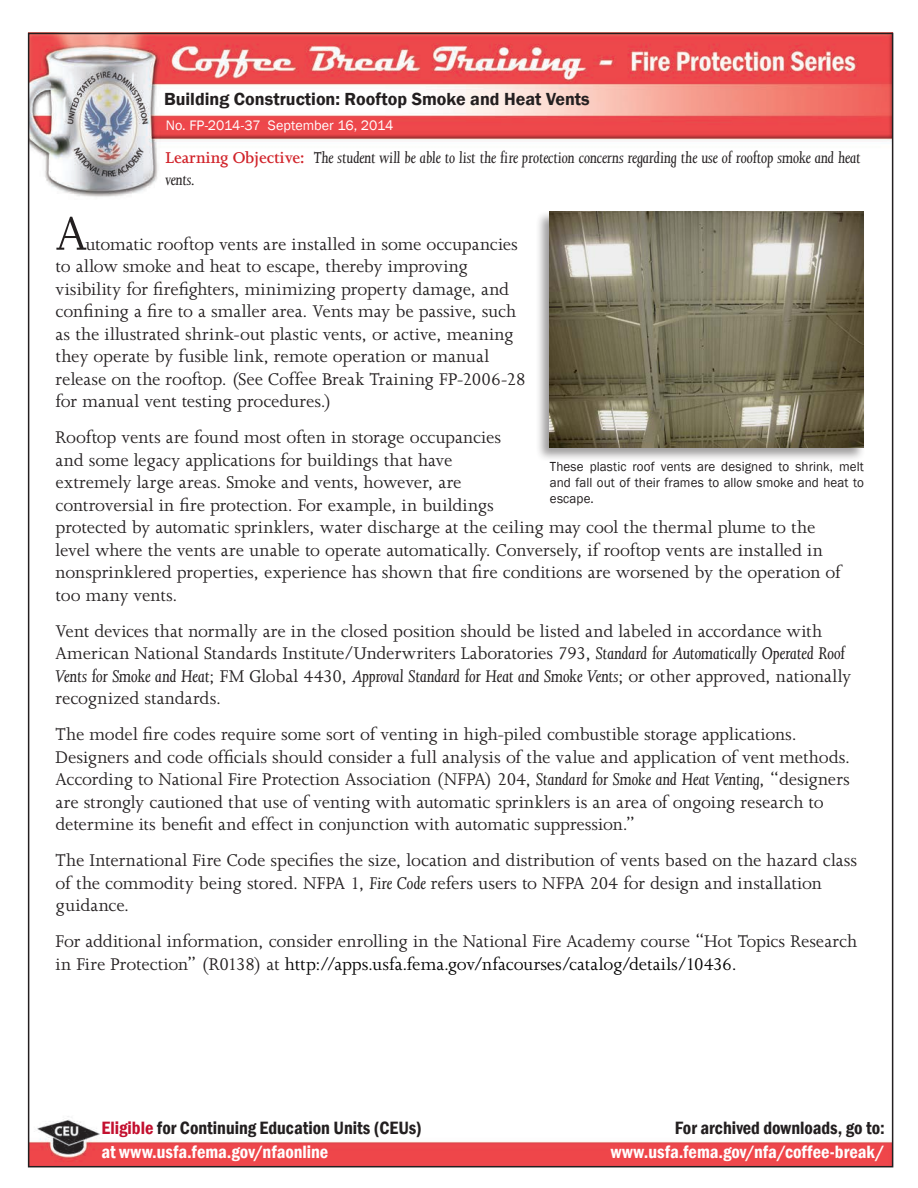
<style>
.page{position:relative;width:918px;height:1188px;background:#fff}
.page>*{position:absolute;margin:0;border:0;box-sizing:border-box;transform-origin:0 0}
.t1{font:54px "Joanna MT Std";color:#231f20}
.t2{font:19.5px/22.5px "Joanna MT Std";letter-spacing:-.005em;color:#231f20}
.t3{font:600 condensed 18.3px/24px "Franklin Gothic";color:#231f20}
.t4{font:600 condensed 18.3px "Franklin Gothic";color:#fff}
.Body_text_14pt{font:italic 18px/21.9px "Joanna MT Std";letter-spacing:-.01em;color:#231f20}
.Topic_-_18pt{font:600 18px "Franklin Gothic";color:#231f20}
.t5{font:14.1px "Franklin Gothic";color:#fff}
.t6{font:13.5px/16.2px "Franklin Gothic";letter-spacing:.005em;color:#231f20;text-align:justify}
.s1{font-weight:600;font-style:normal;color:#d1232a}
.s2{font-style:italic}
.s3{color:#000}
.s4{color:#c3102f}
.s5{color:#fff}
</style>
<div class="page">
<img style="left:31px;top:36px;width:859px;height:161px">
<div style="left:535px;top:210px;width:330px;height:252px;background:#231f20;opacity:.44"></div>
<img style="left:550px;top:212px;width:314px;height:235px">
<img style="left:31px;top:1116px;width:859px;height:48px">
<p class="Topic_-_18pt" style="left:164px;top:88px;width:427px">Building Construction: Rooftop Smoke and Heat Vents</p>
<p class="t5" style="left:166px;top:117px;width:229px">No. FP-2014-37 September 16, 2014</p>
<p class="Body_text_14pt" style="left:166px;top:147px;width:696px"><span class="s1">Learning Objective:</span> The student will be able to list the fire protection concerns regarding the use of rooftop smoke and heat vents.</p>
<p class="t1" style="left:56px;top:205px;width:33px">A</p>
<p class="t2" style="left:56px;top:233px;width:472px;text-indent:30px">utomatic rooftop vents are installed in some occupancies to allow smoke and heat to escape, thereby improving visibility for firefighters, minimizing property damage, and confining a fire to a smaller area. Vents may be passive, such as the illustrated shrink-out plastic vents, or active, meaning they operate by fusible link, remote operation or manual release on the rooftop. (See Coffee Break Training FP-2006-28</p>
<p class="t2" style="left:56px;top:390px;width:277px">for manual vent testing procedures.)</p>
<p class="t2" style="left:56px;top:426px;width:787px">Rooftop vents are found most often in storage occupancies<br>and some legacy applications for buildings that have<br>extremely large areas. Smoke and vents, however, are<br>controversial in fire protection. For example, in buildings<br>protected by automatic sprinklers, water discharge at the ceiling may cool the thermal plume to the level where the vents are unable to operate automatically. Conversely, if rooftop vents are installed in nonsprinklered properties, experience has shown that fire conditions are worsened by the operation of too many vents.</p>
<p class="t2" style="left:56px;top:620px;width:797px">Vent devices that normally are in the closed position should be listed and labeled in accordance with American National Standards Institute/Underwriters Laboratories 793, <span class="s2">Standard for Automatically Operated Roof Vents for Smoke and Heat</span>; FM Global 4430, <span class="s2">Approval Standard for Heat and Smoke Vents</span>; or other approved, nationally recognized standards.</p>
<p class="t2" style="left:56px;top:723px;width:796px">The model fire codes require some sort of venting in high-piled combustible storage applications.<br>Designers and code officials should consider a full analysis of the value and application of vent methods.<br>According to National Fire Protection Association (NFPA) 204, <span class="s2">Standard for Smoke and Heat Venting</span>, “designers are strongly cautioned that use of venting with automatic sprinklers is an area of ongoing research to determine its benefit and effect in conjunction with automatic suppression.”</p>
<p class="t2" style="left:56px;top:849px;width:803px">The International Fire Code specifies the size, location and distribution of vents based on the hazard class of the commodity being stored. NFPA 1, <span class="s2">Fire Code</span> refers users to NFPA 204 for design and installation guidance.</p>
<p class="t2" style="left:56px;top:930px;width:803px">For additional information, consider enrolling in the National Fire Academy course “Hot Topics Research in Fire Protection” (R0138) at <span class="s3">http://apps.usfa.fema.gov/nfacourses/catalog/details/10436.</span></p>
<p class="t6" style="left:550px;top:458px;width:316px">These plastic roof vents are designed to shrink, melt and fall out of their frames to allow smoke and heat to escape.</p>
<p class="t3" style="left:102px;top:1115px;width:322px"><span class="s4">Eligible</span> for Continuing Education Units (CEUs) <span class="s5">at www.usfa.fema.gov/nfaonline</span></p>
<p class="t3" style="left:675px;top:1115px;width:211px">For archived downloads, go to:</p>
<p class="t4" style="left:611px;top:1139px;width:275px">www.usfa.fema.gov/nfa/coffee-break/</p>
</div>
